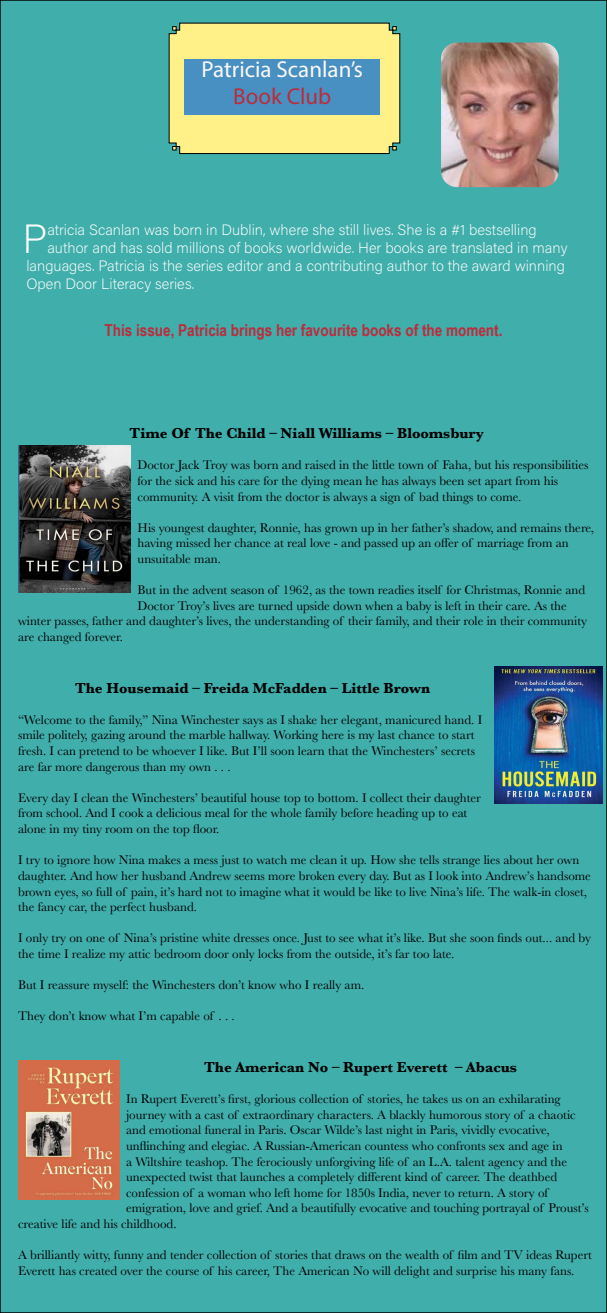
<style>
.page{position:relative;width:607px;height:1313px;background:#fff}
.page>*{position:absolute;margin:0;border:0;box-sizing:border-box;transform-origin:0 0}
.t1{font:40.7px "Acumin Variable Concept";color:#fff}
.t2{font:23px "Myriad Pro";color:#fbf8f8}
.t3{font:23px "Myriad Pro";color:#bc2c3b}
.t4{font:700 16.5px "Arial Narrow";color:#bc2c3b}
.t5{font:15px "Acumin Variable Concept";color:#fff}
.t6{font:700 15px "Baskerville";color:#000}
.t7{font:13px/15.6px "Baskerville";color:#000}
</style>
<div class="page">
<div style="left:0;top:0;width:606px;height:1312px;background:#40aeab"></div>
<svg style="left:168px;top:22px;width:232px;height:132px;background:#ece484"></svg>
<div style="left:184px;top:60px;width:196px;height:55px;background:#4890c2"></div>
<img style="left:441px;top:43px;width:117px;height:144px">
<img style="left:18px;top:446px;width:113px;height:147px">
<img style="left:494px;top:666px;width:108px;height:137px">
<img style="left:18px;top:1060px;width:101px;height:139px">
<h2 class="t2" style="left:201px;top:55px;width:163px">Patricia Scanlan’s</h2>
<h2 class="t3" style="left:233px;top:82px;width:100px">Book Club</h2>
<h1 class="t1" style="left:22px;top:211px;width:26px">P</h1>
<p class="t5" style="left:47px;top:219px;width:491px">atricia Scanlan was born in Dublin, where she still lives. She is a #1 bestselling</p>
<p class="t5" style="left:47px;top:237px;width:521px">author and has sold millions of books worldwide. Her books are translated in many</p>
<p class="t5" style="left:26px;top:255px;width:540px">languages. Patricia is the series editor and a contributing author to the award winning</p>
<p class="t5" style="left:26px;top:273px;width:169px">Open Door Literacy series.</p>
<p class="t4" style="left:104px;top:318px;width:399px">This issue, Patricia brings her favourite books of the moment.</p>
<p class="t6" style="left:130px;top:423px;width:355px">Time Of The Child – Niall Williams – Bloomsbury</p>
<p class="t7" style="left:138px;top:457px;width:452px">Doctor Jack Troy was born and raised in the little town of Faha, but his responsibilities for the sick and his care for the dying mean he has always been set apart from his community. A visit from the doctor is always a sign of bad things to come.</p>
<p class="t7" style="left:138px;top:520px;width:458px">His youngest daughter, Ronnie, has grown up in her father’s shadow, and remains there, having missed her chance at real love - and passed up an offer of marriage from an unsuitable man.</p>
<p class="t7" style="left:138px;top:582px;width:449px">But in the advent season of 1962, as the town readies itself for Christmas, Ronnie and</p>
<p class="t7" style="left:138px;top:598px;width:430px">Doctor Troy’s lives are turned upside down when a baby is left in their care. As the</p>
<p class="t7" style="left:18px;top:613px;width:570px">winter passes, father and daughter’s lives, the understanding of their family, and their role in their community</p>
<p class="t7" style="left:18px;top:629px;width:106px">are changed forever.</p>
<p class="t6" style="left:75px;top:677px;width:356px">The Housemaid – Freida McFadden – Little Brown</p>
<p class="t7" style="left:18px;top:712px;width:466px">“Welcome to the family,” Nina Winchester says as I shake her elegant, manicured hand. I smile politely, gazing around the marble hallway. Working here is my last chance to start fresh. I can pretend to be whoever I like. But I’ll soon learn that the Winchesters’ secrets are far more dangerous than my own . . .</p>
<p class="t7" style="left:18px;top:790px;width:464px">Every day I clean the Winchesters’ beautiful house top to bottom. I collect their daughter from school. And I cook a delicious meal for the whole family before heading up to eat alone in my tiny room on the top floor.</p>
<p class="t7" style="left:18px;top:852px;width:574px">I try to ignore how Nina makes a mess just to watch me clean it up. How she tells strange lies about her own daughter. And how her husband Andrew seems more broken every day. But as I look into Andrew’s handsome brown eyes, so full of pain, it’s hard not to imagine what it would be like to live Nina’s life. The walk-in closet, the fancy car, the perfect husband.</p>
<p class="t7" style="left:18px;top:930px;width:574px">I only try on one of Nina’s pristine white dresses once. Just to see what it’s like. But she soon finds out... and by the time I realize my attic bedroom door only locks from the outside, it’s far too late.</p>
<p class="t7" style="left:18px;top:977px;width:348px">But I reassure myself: the Winchesters don’t know who I really am.</p>
<p class="t7" style="left:18px;top:1008px;width:218px">They don’t know what I’m capable of . . .</p>
<p class="t6" style="left:204px;top:1056px;width:314px">The American No – Rupert Everett – Abacus</p>
<p class="t7" style="left:126px;top:1091px;width:436px">In Rupert Everett’s first, glorious collection of stories, he takes us on an exhilarating</p>
<p class="t7" style="left:126px;top:1107px;width:451px">journey with a cast of extraordinary characters. A blackly humorous story of a chaotic</p>
<p class="t7" style="left:126px;top:1122px;width:425px">and emotional funeral in Paris. Oscar Wilde’s last night in Paris, vividly evocative,</p>
<p class="t7" style="left:126px;top:1138px;width:438px">unflinching and elegiac. A Russian-American countess who confronts sex and age in</p>
<p class="t7" style="left:126px;top:1153px;width:442px">a Wiltshire teashop. The ferociously unforgiving life of an L.A. talent agency and the</p>
<p class="t7" style="left:126px;top:1169px;width:432px">unexpected twist that launches a completely different kind of career. The deathbed</p>
<p class="t7" style="left:126px;top:1185px;width:423px">confession of a woman who left home for 1850s India, never to return. A story of</p>
<p class="t7" style="left:126px;top:1200px;width:464px">emigration, love and grief. And a beautifully evocative and touching portrayal of Proust’s</p>
<p class="t7" style="left:18px;top:1216px;width:160px">creative life and his childhood.</p>
<p class="t7" style="left:18px;top:1247px;width:575px">A brilliantly witty, funny and tender collection of stories that draws on the wealth of film and TV ideas Rupert<br>Everett has created over the course of his career, The American No will delight and surprise his many fans.</p>
</div>
